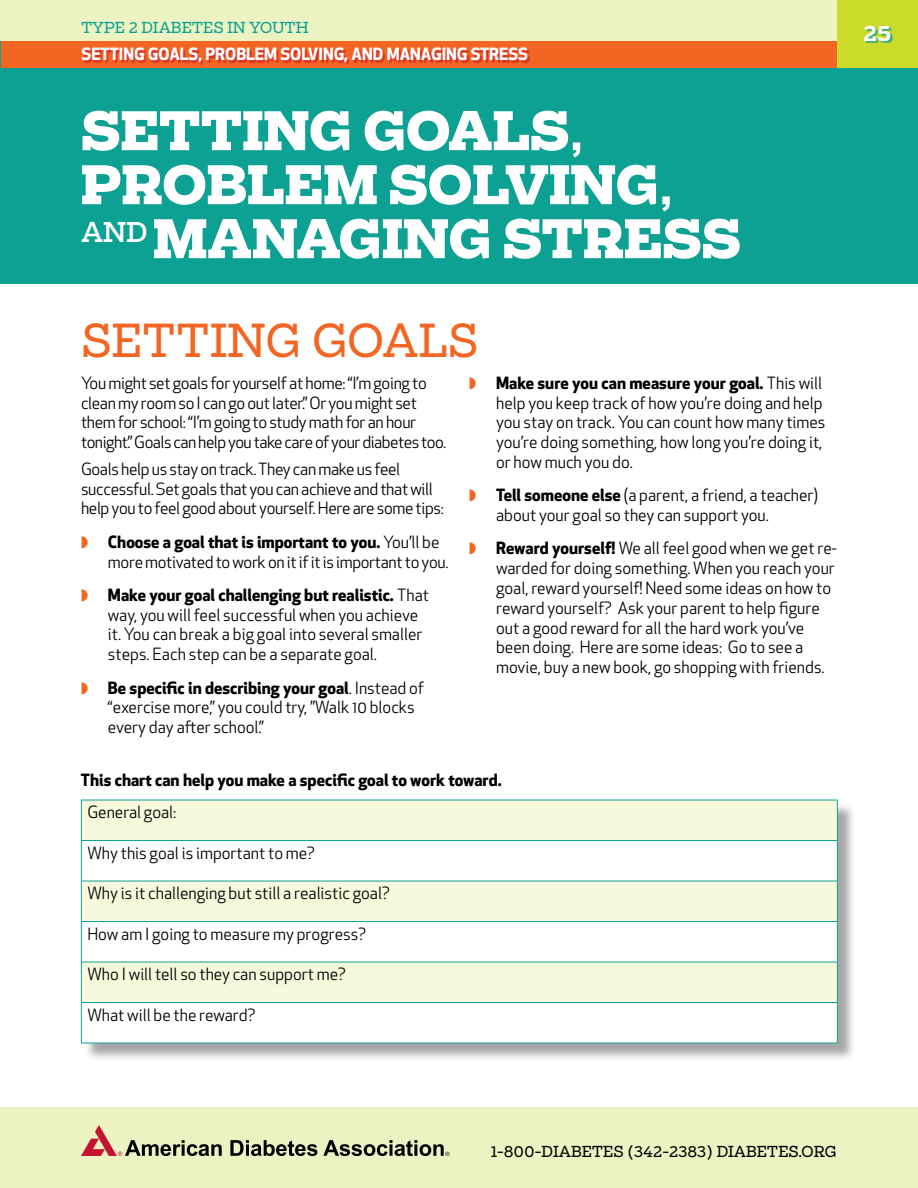
<style>
.page{position:relative;width:918px;height:1188px;background:#fff}
.page>*{position:absolute;margin:0;border:0;box-sizing:border-box;transform-origin:0 0}
.t1{font:800 52.5px/54px "Boomer Serif";color:#fff}
.t2{font:45px "Boomer Serif";letter-spacing:-.02em;color:#f26522}
.t3{font:700 21px "Boomer Serif";color:#fff}
.t4{font:16.5px/19.8px "Apex New";color:#000}
.t5{font:16.5px/19.8px "Apex New";letter-spacing:-.02em;color:#000}
.t6{font:700 16.5px "Apex New";color:#000}
.t7{font:700 16.5px "Apex New";color:#fff}
.t8{font:15px "Boomer Serif";color:#000}
.t9{font:15px "Boomer Serif";color:#0ca193}
.s1{font-weight:400}
.s2{color:#f26522}
.s3{font-weight:700}
</style>
<div class="page">
<div style="left:0;top:0;width:918px;height:284px;background:#0ca193"></div>
<div style="left:83px;top:802px;width:774px;height:260px;background:#000;opacity:.35"></div>
<div style="left:82px;top:801px;width:755px;height:39px;background:#f7f9dc"></div>
<svg style="left:82px;top:841px;width:755px;height:202px"></svg>
<hr style="left:81px;top:800px;width:757px;height:1px;background:#0ca193">
<hr style="left:81px;top:800px;width:1px;height:40px;background:#0ca193">
<hr style="left:837px;top:800px;width:1px;height:40px;background:#0ca193">
<hr style="left:81px;top:840px;width:757px;height:1px;background:#0ca193">
<hr style="left:81px;top:841px;width:1px;height:40px;background:#0ca193">
<hr style="left:837px;top:841px;width:1px;height:40px;background:#0ca193">
<hr style="left:81px;top:881px;width:757px;height:1px;background:#0ca193">
<hr style="left:81px;top:881px;width:1px;height:40px;background:#0ca193">
<hr style="left:837px;top:881px;width:1px;height:40px;background:#0ca193">
<hr style="left:81px;top:921px;width:757px;height:1px;background:#0ca193">
<hr style="left:81px;top:922px;width:1px;height:40px;background:#0ca193">
<hr style="left:837px;top:922px;width:1px;height:40px;background:#0ca193">
<hr style="left:81px;top:962px;width:757px;height:1px;background:#0ca193">
<hr style="left:81px;top:962px;width:1px;height:40px;background:#0ca193">
<hr style="left:837px;top:962px;width:1px;height:40px;background:#0ca193">
<hr style="left:81px;top:1002px;width:757px;height:1px;background:#0ca193">
<hr style="left:81px;top:1003px;width:1px;height:40px;background:#0ca193">
<hr style="left:837px;top:1003px;width:1px;height:40px;background:#0ca193">
<hr style="left:81px;top:1043px;width:757px;height:1px;background:#0ca193">
<div style="left:1px;top:39px;width:836px;height:29px;background:#f26522"></div>
<div style="left:0;top:0;width:837px;height:40px;background:#edf2c2"></div>
<div style="left:0;top:1107px;width:918px;height:81px;background:#edf2c2"></div>
<div style="left:837px;top:0;width:81px;height:68px;background:#cbdb2a"></div>
<div style="left:866px;top:28px;width:27px;height:15px;background:#0ca193;opacity:.75"></div>
<svg style="left:230px;top:1140px;width:87px;height:16px"></svg>
<svg style="left:81px;top:1125px;width:141px;height:31px"></svg>
<svg style="left:323px;top:1140px;width:127px;height:16px"></svg>
<div style="left:84px;top:50px;width:446px;height:14px;background:#d2232a;opacity:.75"></div>
<p class="t9" style="left:81px;top:18px;width:229px">TYPE 2 DIABETES IN YOUTH</p>
<p class="t3" style="left:863px;top:20px;width:29px">25</p>
<p class="t7" style="left:82px;top:42px;width:448px">Setting Goals, Problem Solving, and Managing Stress</p>
<h1 class="t1" style="left:81px;top:103px;width:594px">SETTING GOALS<span class="s1">,<br></span>PROBLEM SOLVING<span class="s1">, </span><sup>and</sup> MANAGING STR</h1>
<h1 class="t1" style="left:624px;top:211px;width:119px">ESS</h1>
<h2 class="t2" style="left:81px;top:313px;width:90px">SETTI</h2>
<h2 class="t2" style="left:227px;top:313px;width:177px">NG GOALS</h2>
<p class="t5" style="left:81px;top:373px;width:367px">You might set goals for yourself at home: “I’m going to clean my room so I can go out later.” Or you might set them for school: “I’m going to study math for an hour tonight.” Goals can help you take care of your diabetes too.</p>
<p class="t5" style="left:81px;top:459px;width:364px">Goals help us stay on track. They can make us feel successful. Set goals that you can achieve and that will help you to feel good about yourself. Here are some tips:</p>
<p class="t5" style="left:108px;top:532px;width:342px;text-indent:-27px"><span class="s2">◗◗</span> <span class="s3">Choose a goal that is important to you.</span> You’ll be more motivated to work on it if it is important to you.</p>
<p class="t4" style="left:108px;top:585px;width:323px;text-indent:-27px"><span class="s2">◗◗</span> <span class="s3">Make your goal challenging but realistic.</span> That way, you will feel successful when you achieve it. You can break a big goal into several smaller steps. Each step can be a separate goal.</p>
<p class="t4" style="left:108px;top:678px;width:318px;text-indent:-27px"><span class="s2">◗◗</span> <span class="s3">Be specific in describing your goal</span>. Instead of “exercise more,” you could try, ”Walk 10 blocks every day after school.”</p>
<p class="t4" style="left:496px;top:373px;width:331px;text-indent:-27px"><span class="s2">◗◗</span> <span class="s3">Make sure you can measure your goal.</span> This will help you keep track of how you’re doing and help you stay on track. You can count how many times you’re doing something, how long you’re doing it, or how much you do.</p>
<p class="t4" style="left:496px;top:485px;width:324px;text-indent:-27px"><span class="s2">◗◗</span> <span class="s3">Tell someone else</span> (a parent, a friend, a teacher) about your goal so they can support you.</p>
<p class="t4" style="left:496px;top:539px;width:342px;text-indent:-27px"><span class="s2">◗◗</span> <span class="s3">Reward yourself!</span> We all feel good when we get re&shy;warded for doing something. When you reach your goal, reward yourself! Need some ideas on how to reward yourself? Ask your parent to help figure out a good reward for all the hard work you’ve been doing. Here are some ideas: Go to see a movie, buy a new book, go shopping with friends.</p>
<p class="t6" style="left:81px;top:768px;width:422px">This chart can help you make a specific goal to work toward.</p>
<p class="t4" style="left:87px;top:803px;width:90px">General goal:</p>
<p class="t4" style="left:87px;top:843px;width:229px">Why this goal is important to me?</p>
<p class="t4" style="left:87px;top:884px;width:304px">Why is it challenging but still a realistic goal?</p>
<p class="t4" style="left:87px;top:924px;width:280px">How am I going to measure my progress?</p>
<p class="t4" style="left:87px;top:965px;width:260px">Who I will tell so they can support me?</p>
<p class="t4" style="left:87px;top:1005px;width:170px">What will be the reward?</p>
<p class="t8" style="left:491px;top:1143px;width:238px">1-800-DIABETES (342-2383) DIABETES</p>
<p class="t8" style="left:798px;top:1143px;width:40px">.ORG</p>
</div>
